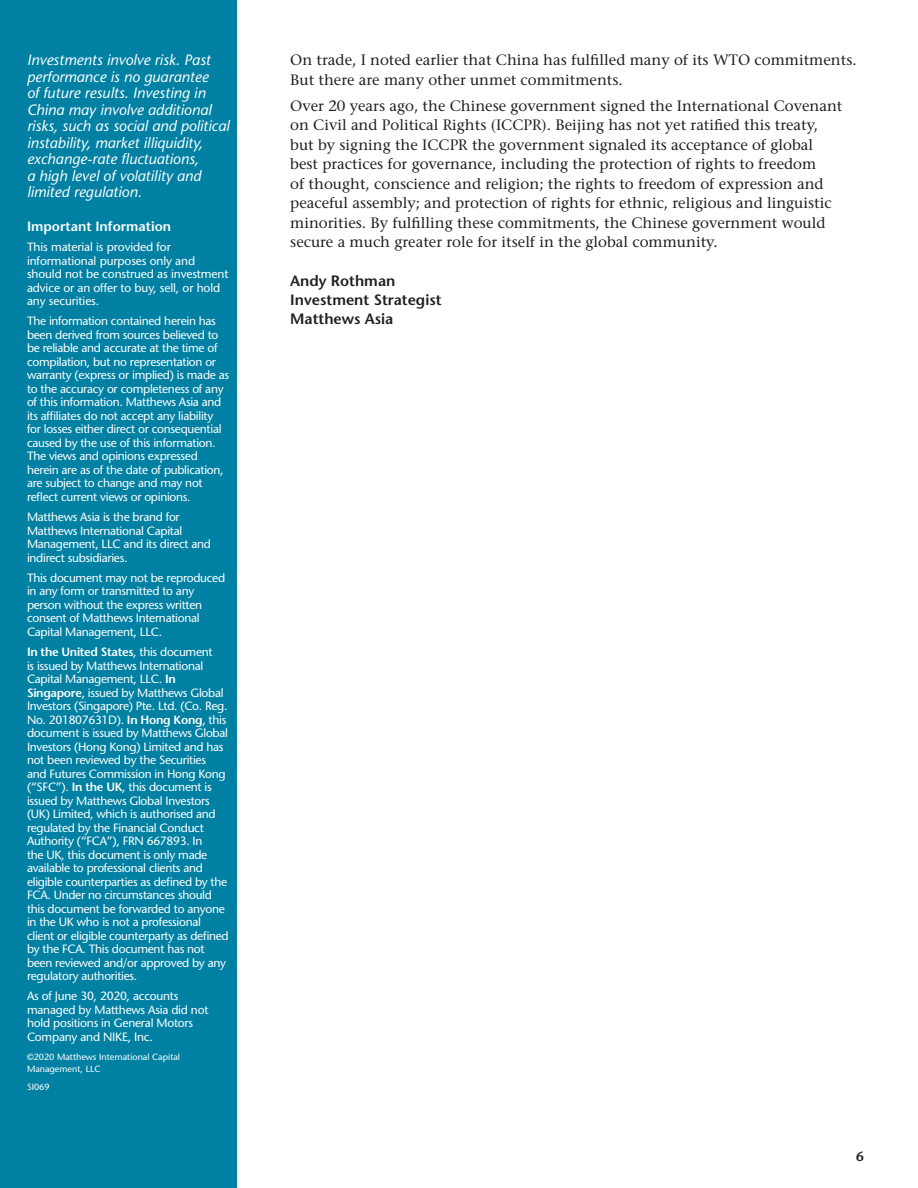
<style>
.page{position:relative;width:918px;height:1188px;background:#fff}
.page>*{position:absolute;margin:0;border:0;box-sizing:border-box;transform-origin:0 0}
._01_Body_text{font:500 15px/19.5px "Stone Serif Std";color:#231f20}
._02_Disclosure_9_5_1{font:italic 500 15px/16.5px "Stone Sans Std";color:#fff}
._01_Sign_Off{font:600 15px/18.8px "Stone Sans Std";color:#231f20}
._02_Disclosure_8_9{font:600 13.5px "Stone Sans Std";color:#fff}
.t1{font:600 13.5px "Stone Sans Std";color:#231f20}
._02_Disclosure_8_9-2{font:500 12px/13.5px "Stone Sans Std";letter-spacing:-.025em;color:#fff}
._02_Copyright{font:500 9px/12px "Stone Sans Std";color:#fff}
.s1{font-weight:600}
</style>
<div class="page">
<div style="left:0;top:0;width:236px;height:1188px;background:#0081a3"></div>
<p class="_02_Disclosure_9_5_1" style="left:27px;top:52px;width:204px">Investments involve risk. Past performance is no guarantee<br>of future results. Investing in<br>China may involve additional risks, such as social and political instability, market illiquidity, exchange-rate fluctuations,<br>a high level of volatility and limited regulation.</p>
<p class="_02_Disclosure_8_9" style="left:27px;top:218px;width:146px">Important Information</p>
<p class="_02_Disclosure_8_9-2" style="left:27px;top:240px;width:203px">This material is provided for informational purposes only and should not be construed as investment advice or an offer to buy, sell, or hold any securities.</p>
<p class="_02_Disclosure_8_9-2" style="left:27px;top:314px;width:204px">The information contained herein has been derived from sources believed to be reliable and accurate at the time of compilation, but no representation or warranty (express or implied) is made as to the accuracy or completeness of any of this information. Matthews Asia and its affiliates do not accept any liability for losses either direct or consequential caused by the use of this information.<br>The views and opinions expressed herein are as of the date of publication, are subject to change and may not reflect current views or opinions.</p>
<p class="_02_Disclosure_8_9-2" style="left:27px;top:510px;width:186px">Matthews Asia is the brand for<br>Matthews International Capital<br>Management, LLC and its direct and indirect subsidiaries.</p>
<p class="_02_Disclosure_8_9-2" style="left:27px;top:571px;width:200px">This document may not be reproduced in any form or transmitted to any person without the express written consent of Matthews International<br>Capital Management, LLC.</p>
<p class="_02_Disclosure_8_9-2" style="left:27px;top:645px;width:203px"><span class="s1">In the United States</span>, this document<br>is issued by Matthews International Capital Management, LLC. <span class="s1">In Singapore</span>, issued by Matthews Global Investors (Singapore) Pte. Ltd. (Co. Reg.<br>No. 201807631D). <span class="s1">In Hong Kong</span>, this document is issued by Matthews Global Investors (Hong Kong) Limited and has not been reviewed by the Securities<br>and Futures Commission in Hong Kong (“SFC”). <span class="s1">In the UK</span>, this document is issued by Matthews Global Investors (UK) Limited, which is authorised and regulated by the Financial Conduct Authority (“FCA”), FRN 667893. In<br>the UK, this document is only made available to professional clients and eligible counterparties as defined by the FCA. Under no circumstances should this document be forwarded to anyone in the UK who is not a professional client or eligible counterparty as defined by the FCA. This document has not been reviewed and/or approved by any regulatory authorities.</p>
<p class="_02_Disclosure_8_9-2" style="left:27px;top:989px;width:183px">As of June 30, 2020, accounts managed by Matthews Asia did not hold positions in General Motors<br>Company and NIKE, Inc.</p>
<p class="_02_Copyright" style="left:27px;top:1050px;width:155px">©2020 Matthews International Capital<br>Management, LLC</p>
<p class="_02_Copyright" style="left:27px;top:1081px;width:24px">SI069</p>
<p class="_01_Body_text" style="left:290px;top:50px;width:568px">On trade, I noted earlier that China has fulfilled many of its WTO commitments.<br>But there are many other unmet commitments.</p>
<p class="_01_Body_text" style="left:290px;top:96px;width:554px">Over 20 years ago, the Chinese government signed the International Covenant on Civil and Political Rights (ICCPR). Beijing has not yet ratified this treaty, but by signing the ICCPR the government signaled its acceptance of global best practices for governance, including the protection of rights to freedom<br>of thought, conscience and religion; the rights to freedom of expression and peaceful assembly; and protection of rights for ethnic, religious and linguistic minorities. By fulfilling these commitments, the Chinese government would secure a much greater role for itself in the global community.</p>
<p class="_01_Sign_Off" style="left:290px;top:272px;width:153px">Andy Rothman<br>Investment Strategist<br>Matthews Asia</p>
<p class="t1" style="left:856px;top:1148px;width:9px">6</p>
</div>
